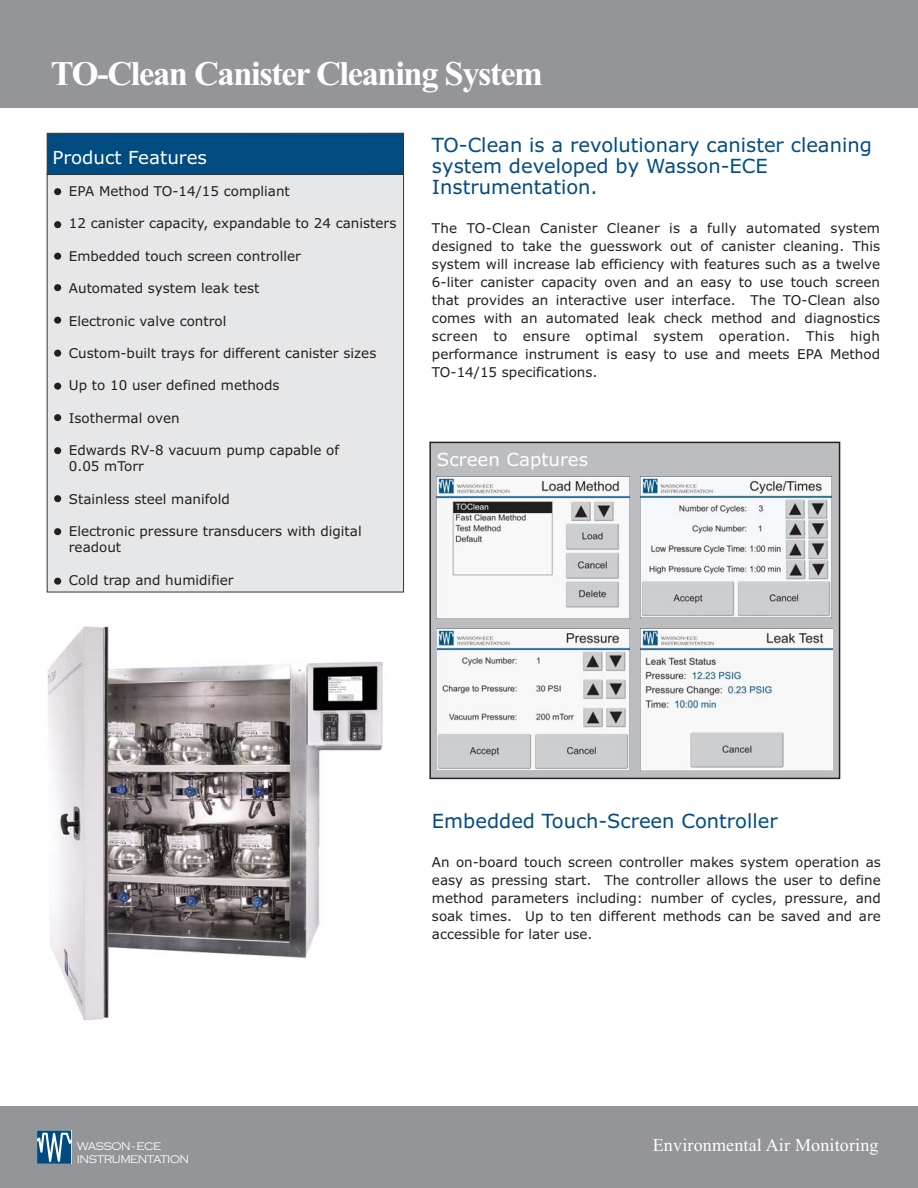
<style>
.page{position:relative;width:918px;height:1188px;background:#fff}
.page>*{position:absolute;margin:0;border:0;box-sizing:border-box;transform-origin:0 0}
.t1{font:700 34.5px "Times New Roman";letter-spacing:-.04em;color:#fff}
.t2{font:19.5px/21px "Verdana";color:#004c81}
.t3{font:18px "Verdana";color:#fff}
.t4{font:18px "Times New Roman";letter-spacing:.01em;color:#fff}
.t5{font:13.5px/18px "Verdana";color:#231f20;text-align:justify}
.t6{font:300 11.4px/13.6px "Copperplate Gothic";letter-spacing:-.05em;color:#fff}
</style>
<div class="page">
<div style="left:0;top:1107px;width:918px;height:81px;background:#939598"></div>
<div style="left:0;top:0;width:918px;height:108px;background:#939598"></div>
<svg style="left:37px;top:1130px;width:34px;height:34px"></svg>
<div style="left:430px;top:442px;width:410px;height:336px;background:#bbbdc0"></div>
<div style="left:429px;top:442px;width:411px;height:337px;border:2px solid #231f20"></div>
<img style="left:437px;top:477px;width:192px;height:141px">
<img style="left:640px;top:477px;width:192px;height:140px">
<img style="left:437px;top:629px;width:192px;height:141px">
<img style="left:640px;top:629px;width:193px;height:141px">
<div style="left:47px;top:174px;width:357px;height:418px;background:#e6e7e8"></div>
<div style="left:47px;top:133px;width:357px;height:42px;background:#004c81"></div>
<div style="left:47px;top:133px;width:357px;height:42px;border:1px solid #333536"></div>
<div style="left:54px;top:188px;width:7px;height:7px;background:#231f20;border-radius:50%"></div>
<div style="left:54px;top:221px;width:7px;height:7px;background:#231f20;border-radius:50%"></div>
<div style="left:54px;top:253px;width:7px;height:7px;background:#231f20;border-radius:50%"></div>
<div style="left:54px;top:284px;width:7px;height:7px;background:#231f20;border-radius:50%"></div>
<div style="left:54px;top:317px;width:7px;height:7px;background:#231f20;border-radius:50%"></div>
<div style="left:54px;top:350px;width:7px;height:7px;background:#231f20;border-radius:50%"></div>
<div style="left:54px;top:383px;width:7px;height:7px;background:#231f20;border-radius:50%"></div>
<div style="left:54px;top:414px;width:7px;height:7px;background:#231f20;border-radius:50%"></div>
<div style="left:54px;top:447px;width:7px;height:7px;background:#231f20;border-radius:50%"></div>
<div style="left:54px;top:495px;width:7px;height:7px;background:#231f20;border-radius:50%"></div>
<div style="left:54px;top:528px;width:7px;height:7px;background:#231f20;border-radius:50%"></div>
<div style="left:54px;top:578px;width:7px;height:7px;background:#231f20;border-radius:50%"></div>
<img style="left:47px;top:626px;width:336px;height:394px">
<h1 class="t1" style="left:51px;top:62px;width:494px">TO-Clean Canister Cleaning System</h1>
<h3 class="t3" style="left:52px;top:150px;width:156px">Product Features</h3>
<p class="t5" style="left:69px;top:183px;width:223px">EPA Method TO-14/15 compliant</p>
<p class="t5" style="left:69px;top:216px;width:329px">12 canister capacity, expandable to 24 canisters</p>
<p class="t5" style="left:69px;top:248px;width:233px">Embedded touch screen controller</p>
<p class="t5" style="left:69px;top:280px;width:192px">Automated system leak test</p>
<p class="t5" style="left:69px;top:313px;width:159px">Electronic valve control</p>
<p class="t5" style="left:69px;top:345px;width:309px">Custom-built trays for different canister sizes</p>
<p class="t5" style="left:69px;top:378px;width:212px">Up to 10 user defined methods</p>
<p class="t5" style="left:69px;top:410px;width:112px">Isothermal oven</p>
<p class="t5" style="left:69px;top:443px;width:272px;line-height:16.2px">Edwards RV-8 vacuum pump capable of<br>0.05 mTorr</p>
<p class="t5" style="left:69px;top:491px;width:162px">Stainless steel manifold</p>
<p class="t5" style="left:69px;top:524px;width:294px;line-height:16.2px">Electronic pressure transducers with digital readout</p>
<p class="t5" style="left:69px;top:572px;width:166px">Cold trap and humidifier</p>
<h2 class="t2" style="left:432px;top:136px;width:441px">TO-Clean is a revolutionary canister cleaning system developed by Wasson-ECE<br>Instrumentation.</h2>
<p class="t5" style="left:432px;top:221px;width:450px">The TO-Clean Canister Cleaner is a fully automated system designed to take the guesswork out of canister cleaning. This system will increase lab efficiency with features such as a twelve 6-liter canister capacity oven and an easy to use touch screen that provides an interactive user interface. The TO-Clean also comes with an automated leak check method and diagnostics screen to ensure optimal system operation. This high performance instrument is easy to use and meets EPA Method TO-14/15 specifications.</p>
<h3 class="t3" style="left:437px;top:453px;width:153px">Screen Captures</h3>
<h2 class="t2" style="left:432px;top:812px;width:347px">Embedded Touch-Screen Controller</h2>
<p class="t5" style="left:432px;top:854px;width:450px">An on-board touch screen controller makes system operation as easy as pressing start. The controller allows the user to define method parameters including: number of cycles, pressure, and soak times. Up to ten different methods can be saved and are accessible for later use.</p>
<p class="t6" style="left:77px;top:1139px;width:114px">WASSON - ECE<br>INSTRUMENTATION</p>
<h3 class="t4" style="left:653px;top:1138px;width:227px">Environmental Air Monitoring</h3>
</div>
